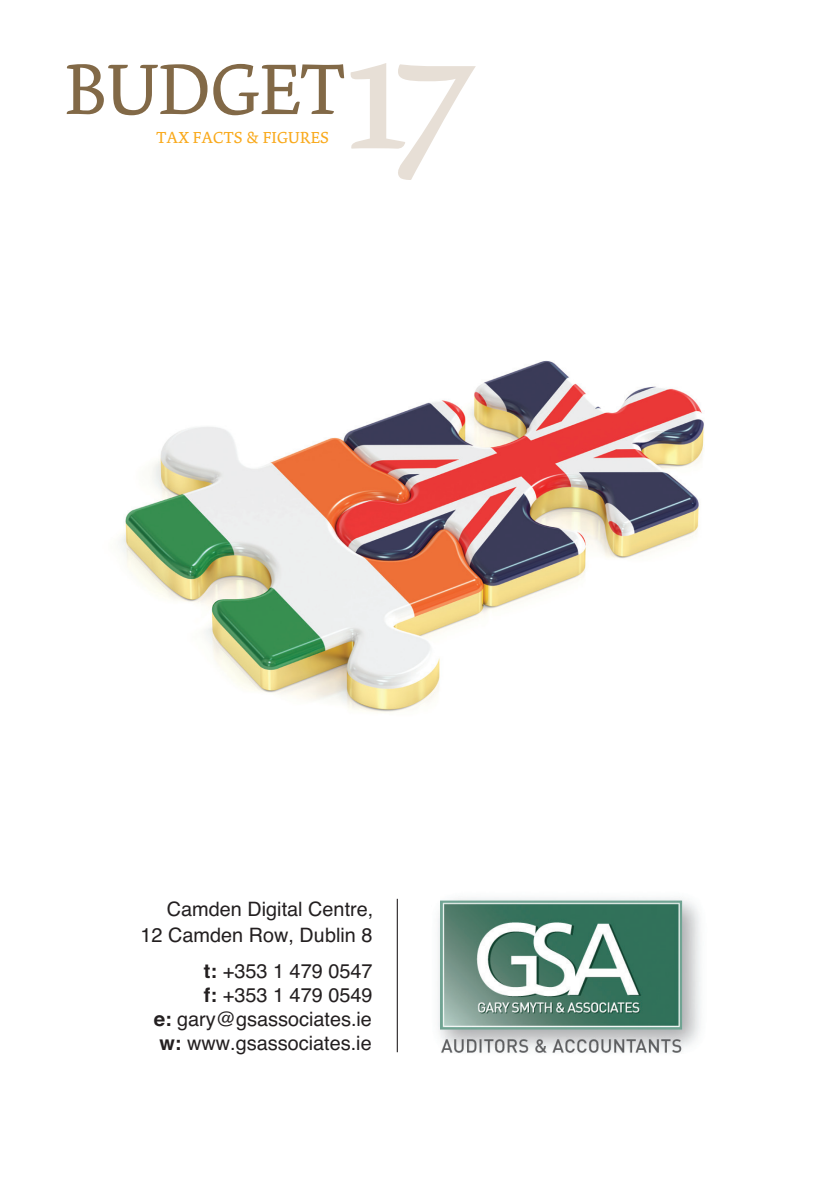
<style>
.page{position:relative;width:840px;height:1191px;background:#fff}
.page>*{position:absolute;margin:0;border:0;box-sizing:border-box;transform-origin:0 0}
.t1{font:177.6px "Dolly";color:#e7dfd6}
.t2{font:75.6px "Dolly";color:#826947}
.t3{font:19.8px/23.8px "Helvetica";color:#231f20;text-align:right}
.t4{font:16.8px "Dolly";letter-spacing:.015em;color:#f9a91b}
.s1{font-weight:700}
</style>
<div class="page">
<img style="left:121px;top:360px;width:583px;height:353px">
<hr style="left:396px;top:898px;width:1px;height:154px;background:#231f20">
<img style="left:438px;top:898px;width:263px;height:155px">
<h2 class="t2" style="left:65px;top:44px;width:280px">BUDGET</h2>
<h1 class="t1" style="left:344px;top:-15px;width:132px">17</h1>
<p class="t4" style="left:156px;top:127px;width:174px">TAX FACTS &amp; FIGURES</p>
<p class="t3" style="left:167px;top:897px;width:208px">Camden Digital Centre,</p>
<p class="t3" style="left:140px;top:918px;width:233px;line-height:35.4px">12 Camden Row, Dublin 8 <span class="s1">t:</span> +353 1 479 0547</p>
<p class="t3" style="left:154px;top:983px;width:220px;text-align:justify;text-indent:50px"><span class="s1">f:</span> +353 1 479 0549 <span class="s1">e:</span> gary@gsassociates.ie <span class="s1">w:</span> www.gsassociates.ie</p>
</div>
